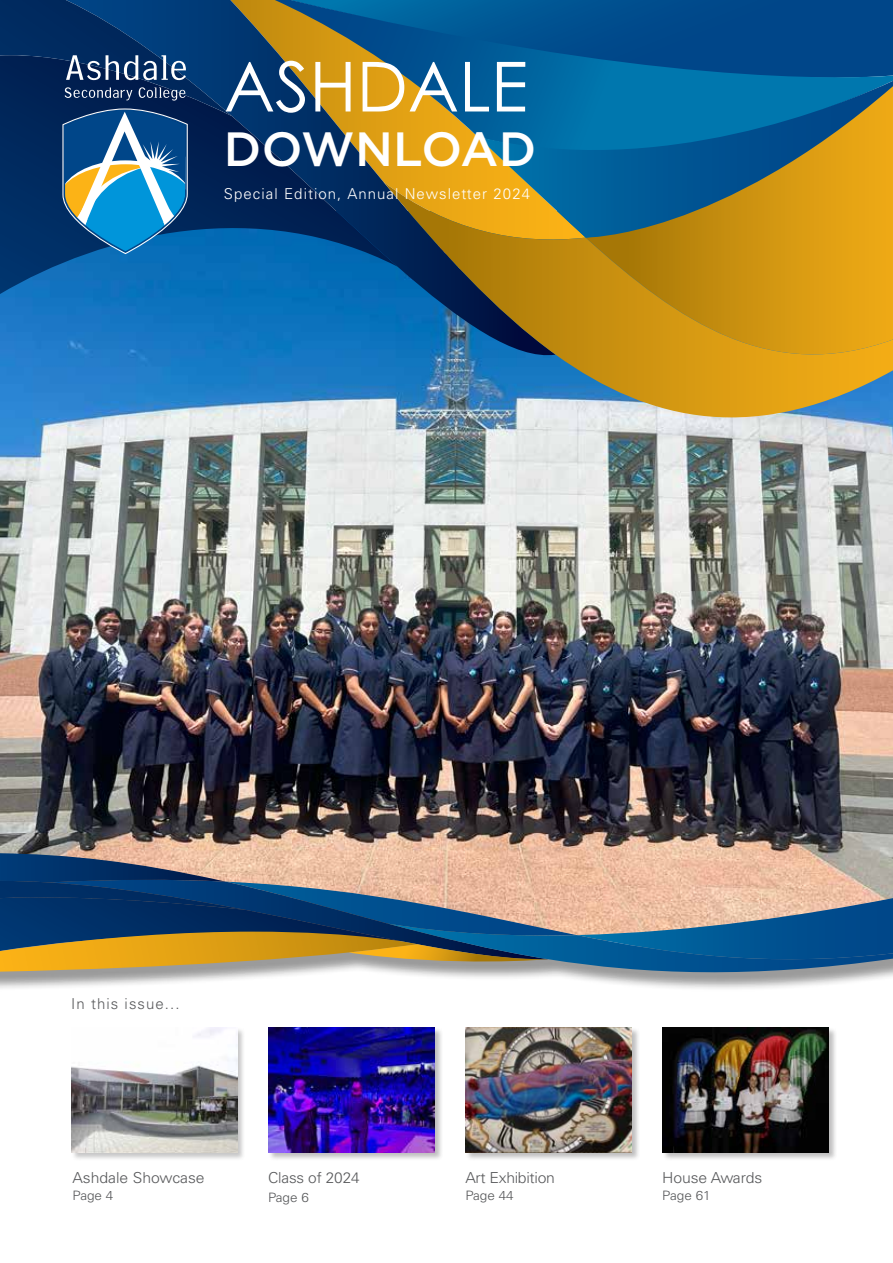
<style>
.page{position:relative;width:893px;height:1263px;background:#fff}
.page>*{position:absolute;margin:0;border:0;box-sizing:border-box;transform-origin:0 0}
.t1{font:69px "Century Gothic";color:#fff}
.t2{font:500 48px "Gotham";letter-spacing:.005em;color:#fff}
.t3{font:300 15.15px "Univers";letter-spacing:-.01em;color:#58595b;scale:1.04 1}
.t4{font:300 15.15px "Univers";letter-spacing:-.01em;color:#58595b}
.t5{font:300 15px "Univers";letter-spacing:.07em;color:#fff}
.t6{font:300 15px "Univers";letter-spacing:.07em;color:#58595b}
.t7{font:300 12.9px "Univers";color:#58595b;scale:1.04 1}
</style>
<div class="page">
<img style="left:0;top:294px;width:893px;height:559px">
<div style="left:465px;top:1027px;width:175px;height:134px;background:#292829;opacity:.3"></div>
<img style="left:465px;top:1027px;width:166px;height:125px">
<div style="left:268px;top:1027px;width:175px;height:134px;background:#292829;opacity:.3"></div>
<img style="left:268px;top:1027px;width:166px;height:125px">
<div style="left:662px;top:1027px;width:175px;height:134px;background:#292829;opacity:.3"></div>
<img style="left:662px;top:1027px;width:166px;height:125px">
<div style="left:71px;top:1027px;width:175px;height:134px;background:#414042;opacity:.3"></div>
<img style="left:71px;top:1027px;width:166px;height:125px">
<svg style="left:66px;top:0;width:317px;height:360px;background:#1872b3"></svg>
<svg style="left:383px;top:193px;width:510px;height:253px;background:#a29152"></svg>
<svg style="left:0;top:55px;width:398px;height:239px;background:#044b8b"></svg>
<svg style="left:275px;top:0;width:618px;height:193px;background:#38616b"></svg>
<svg style="left:478px;top:81px;width:415px;height:157px;background:#4d796f"></svg>
<svg style="left:0;top:0;width:232px;height:254px;background:#184b7c"></svg>
<div style="left:0;top:856px;width:893px;height:135px;background:#000;opacity:.4"></div>
<svg style="left:0;top:853px;width:893px;height:126px;background:#838685"></svg>
<h1 class="t1" style="left:224px;top:38px;width:305px">ASHDALE</h1>
<h2 class="t2" style="left:224px;top:117px;width:314px">DOWNLOAD</h2>
<p class="t5" style="left:224px;top:185px;width:308px">Special Edition, Annual Newsletter 2024</p>
<p class="t6" style="left:71px;top:995px;width:110px">In this issue...</p>
<p class="t3" style="left:73px;top:1168px;width:129px">Ashdale Showcase</p>
<p class="t7" style="left:73px;top:1187px;width:41px">Page 4</p>
<p class="t4" style="left:268px;top:1168px;width:93px">Class of 2024</p>
<p class="t7" style="left:268px;top:1189px;width:41px">Page 6</p>
<p class="t3" style="left:465px;top:1168px;width:88px">Art Exhibition</p>
<p class="t7" style="left:465px;top:1187px;width:48px">Page 44</p>
<p class="t3" style="left:662px;top:1168px;width:98px">House Awards</p>
<p class="t7" style="left:662px;top:1187px;width:48px">Page 61</p>
</div>
